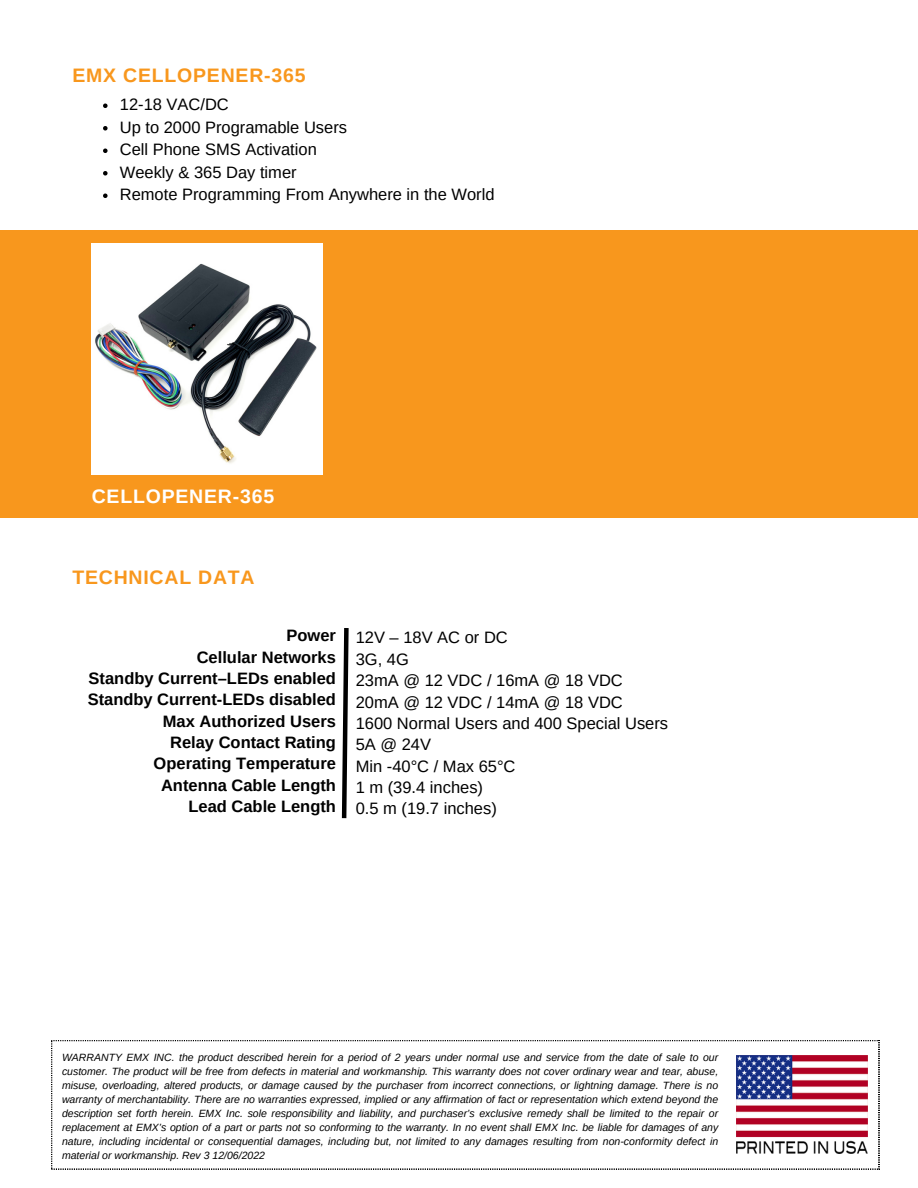
<style>
.page{position:relative;width:918px;height:1188px;background:#fff}
.page>*{position:absolute;margin:0;border:0;box-sizing:border-box;transform-origin:0 0}
.t1{font:700 19.5px "Arimo";letter-spacing:.04em;color:#f8971d}
.t2{font:700 19.5px "Arimo";letter-spacing:.04em;color:#fff}
.t3{font:16.5px "Arimo";color:#000}
.t4{font:700 16.5px "Arimo";color:#000}
.t5{font:italic 10.5px/14px "Arimo";color:#000;text-align:justify}
</style>
<div class="page">
<svg style="left:341px;top:628px;width:8px;height:191px"></svg>
<div style="left:0;top:230px;width:918px;height:288px;background:#f8971d"></div>
<svg style="left:103px;top:104px;width:5px;height:4px"></svg>
<svg style="left:103px;top:126px;width:5px;height:5px"></svg>
<svg style="left:103px;top:149px;width:5px;height:4px"></svg>
<svg style="left:103px;top:171px;width:5px;height:5px"></svg>
<svg style="left:103px;top:194px;width:5px;height:4px"></svg>
<img style="left:92px;top:244px;width:230px;height:230px">
<svg style="left:51px;top:1040px;width:828px;height:130px"></svg>
<img style="left:736px;top:1056px;width:132px;height:98px">
<p class="t1" style="left:72px;top:64px;width:235px">EMX CELLOPENER-365</p>
<p class="t3" style="left:120px;top:95px;width:111px">12-18 VAC/DC</p>
<p class="t3" style="left:120px;top:118px;width:229px">Up to 2000 Programable Users</p>
<p class="t3" style="left:120px;top:140px;width:199px">Cell Phone SMS Activation</p>
<p class="t3" style="left:120px;top:163px;width:178px">Weekly &amp; 365 Day timer</p>
<p class="t3" style="left:120px;top:185px;width:376px">Remote Programming From Anywhere in the World</p>
<p class="t2" style="left:92px;top:485px;width:184px">CELLOPENER-365</p>
<p class="t1" style="left:72px;top:567px;width:184px">TECHNICAL DATA</p>
<p class="t4" style="left:287px;top:626px;width:51px">Power</p>
<p class="t4" style="left:197px;top:648px;width:141px">Cellular Networks</p>
<p class="t4" style="left:89px;top:669px;width:249px">Standby Current–LEDs enabled</p>
<p class="t4" style="left:88px;top:690px;width:250px">Standby Current-LEDs disabled</p>
<p class="t4" style="left:163px;top:712px;width:175px">Max Authorized Users</p>
<p class="t4" style="left:170px;top:733px;width:167px">Relay Contact Rating</p>
<p class="t4" style="left:154px;top:755px;width:184px">Operating Temperature</p>
<p class="t4" style="left:161px;top:776px;width:176px">Antenna Cable Length</p>
<p class="t4" style="left:189px;top:797px;width:149px">Lead Cable Length</p>
<p class="t3" style="left:356px;top:629px;width:154px">12V – 18V AC or DC</p>
<p class="t3" style="left:356px;top:650px;width:55px">3G, 4G</p>
<p class="t3" style="left:356px;top:671px;width:269px">23mA @ 12 VDC / 16mA @ 18 VDC</p>
<p class="t3" style="left:356px;top:693px;width:269px">20mA @ 12 VDC / 14mA @ 18 VDC</p>
<p class="t3" style="left:356px;top:714px;width:314px">1600 Normal Users and 400 Special Users</p>
<p class="t3" style="left:356px;top:735px;width:77px">5A @ 24V</p>
<p class="t3" style="left:356px;top:757px;width:161px">Min -40°C / Max 65°C</p>
<p class="t3" style="left:356px;top:778px;width:129px">1 m (39.4 inches)</p>
<p class="t3" style="left:356px;top:800px;width:143px">0.5 m (19.7 inches)</p>
<p class="t5" style="left:62px;top:1050px;width:658px">WARRANTY EMX INC. the product described herein for a period of 2 years under normal use and service from the date of sale to our customer. The product will be free from defects in material and workmanship. This warranty does not cover ordinary wear and tear, abuse, misuse, overloading, altered products, or damage caused by the purchaser from incorrect connections, or lightning damage. There is no warranty of merchantability. There are no warranties expressed, implied or any affirmation of fact or representation which extend beyond the description set forth herein. EMX Inc. sole responsibility and liability, and purchaser’s exclusive remedy shall be limited to the repair or replacement at EMX’s option of a part or parts not so conforming to the warranty. In no event shall EMX Inc. be liable for damages of any nature, including incidental or consequential damages, including but, not limited to any damages resulting from non-conformity defect in material or workmanship. Rev 3 12/06/2022</p>
</div>
